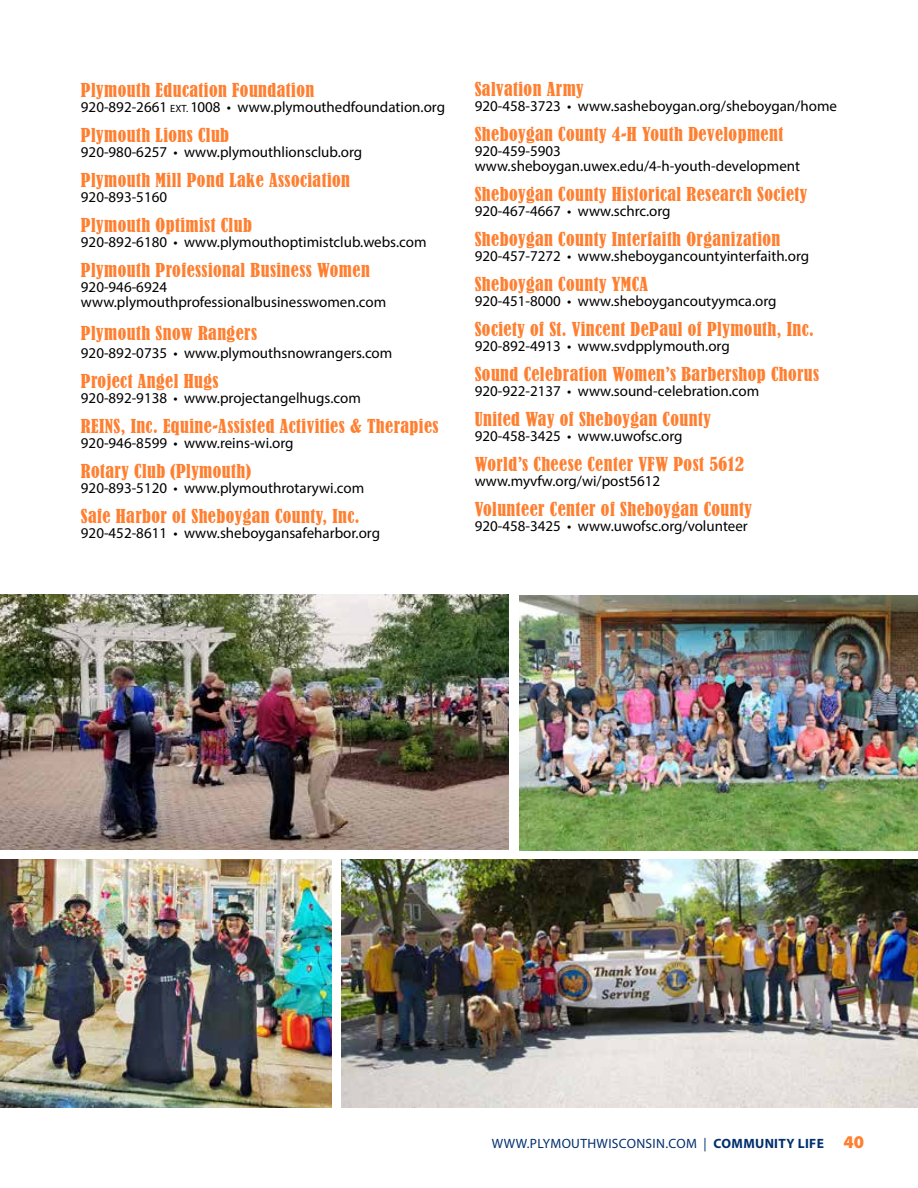
<style>
.page{position:relative;width:918px;height:1188px;background:#fff}
.page>*{position:absolute;margin:0;border:0;box-sizing:border-box;transform-origin:0 0}
.t1{font:condensed 18px "Bernard";letter-spacing:.025em;color:#ff7f30}
.t2{font:15px/15px "Myriad Pro";color:#000}
.t3{font:13.5px "Myriad Pro";letter-spacing:.025em;color:#002f6e}
.s1{font-size:10.5px}
.s2{font-weight:700}
.s3{font-weight:900;font-size:18px;color:#ff7f30}
</style>
<div class="page">
<img style="left:519px;top:595px;width:399px;height:255px">
<img style="left:0;top:594px;width:509px;height:256px">
<img style="left:342px;top:860px;width:576px;height:247px">
<img style="left:0;top:860px;width:331px;height:247px">
<p class="t1" style="left:81px;top:80px;width:235px">Plymouth Education Foundation</p>
<p class="t2" style="left:81px;top:99px;width:366px">920-892-2661 <span class="s1">EXT.</span> 1008 • www.plymouthedfoundation.org</p>
<p class="t1" style="left:81px;top:125px;width:150px">Plymouth Lions Club</p>
<p class="t2" style="left:81px;top:144px;width:283px">920-980-6257 • www.plymouthlionsclub.org</p>
<p class="t1" style="left:81px;top:170px;width:271px">Plymouth Mill Pond Lake Association</p>
<p class="t2" style="left:81px;top:189px;width:88px">920-893-5160</p>
<p class="t1" style="left:81px;top:215px;width:172px">Plymouth Optimist Club</p>
<p class="t2" style="left:81px;top:234px;width:347px">920-892-6180 • www.plymouthoptimistclub.webs.com</p>
<p class="t1" style="left:81px;top:260px;width:290px">Plymouth Professional Business Women</p>
<p class="t2" style="left:81px;top:279px;width:307px">920-946-6924 www.plymouthprofessionalbusinesswomen.com</p>
<p class="t1" style="left:81px;top:323px;width:178px">Plymouth Snow Rangers</p>
<p class="t2" style="left:81px;top:345px;width:313px">920-892-0735 • www.plymouthsnowrangers.com</p>
<p class="t1" style="left:81px;top:371px;width:139px">Project Angel Hugs</p>
<p class="t2" style="left:81px;top:390px;width:281px">920-892-9138 • www.projectangelhugs.com</p>
<p class="t1" style="left:81px;top:416px;width:359px">REINS, Inc. Equine-Assisted Activities &amp; Therapies</p>
<p class="t2" style="left:81px;top:435px;width:214px">920-946-8599 • www.reins-wi.org</p>
<p class="t1" style="left:81px;top:461px;width:171px">Rotary Club (Plymouth)</p>
<p class="t2" style="left:81px;top:480px;width:285px">920-893-5120 • www.plymouthrotarywi.com</p>
<p class="t1" style="left:81px;top:506px;width:280px">Safe Harbor of Sheboygan County, Inc.</p>
<p class="t2" style="left:81px;top:525px;width:301px">920-452-8611 • www.sheboygansafeharbor.org</p>
<p class="t1" style="left:475px;top:79px;width:111px">Salvation Army</p>
<p class="t2" style="left:475px;top:98px;width:364px">920-458-3723 • www.sasheboygan.org/sheboygan/home</p>
<p class="t1" style="left:475px;top:124px;width:310px">Sheboygan County 4-H Youth Development</p>
<p class="t2" style="left:475px;top:143px;width:327px">920-459-5903 www.sheboygan.uwex.edu/4-h-youth-development</p>
<p class="t1" style="left:475px;top:184px;width:334px">Sheboygan County Historical Research Society</p>
<p class="t2" style="left:475px;top:203px;width:197px">920-467-4667 • www.schrc.org</p>
<p class="t1" style="left:475px;top:229px;width:307px">Sheboygan County Interfaith Organization</p>
<p class="t2" style="left:475px;top:248px;width:336px">920-457-7272 • www.sheboygancountyinterfaith.org</p>
<p class="t1" style="left:475px;top:274px;width:175px">Sheboygan County YMCA</p>
<p class="t2" style="left:475px;top:293px;width:303px">920-451-8000 • www.sheboygancoutyymca.org</p>
<p class="t1" style="left:475px;top:319px;width:341px">Society of St. Vincent DePaul of Plymouth, Inc.</p>
<p class="t2" style="left:475px;top:338px;width:257px">920-892-4913 • www.svdpplymouth.org</p>
<p class="t1" style="left:475px;top:364px;width:346px">Sound Celebration Women’s Barbershop Chorus</p>
<p class="t2" style="left:475px;top:383px;width:286px">920-922-2137 • www.sound-celebration.com</p>
<p class="t1" style="left:475px;top:409px;width:238px">United Way of Sheboygan County</p>
<p class="t2" style="left:475px;top:428px;width:209px">920-458-3425 • www.uwofsc.org</p>
<p class="t1" style="left:475px;top:454px;width:271px">World’s Cheese Center VFW Post 5612</p>
<p class="t2" style="left:475px;top:473px;width:187px">www.myvfw.org/wi/post5612</p>
<p class="t1" style="left:475px;top:499px;width:279px">Volunteer Center of Sheboygan County</p>
<p class="t2" style="left:475px;top:518px;width:275px">920-458-3425 • www.uwofsc.org/volunteer</p>
<p class="t3" style="left:492px;top:1135px;width:374px">WWW.PLYMOUTHWISCONSIN.COM | <span class="s2">COMMUNITY LIFE</span> <span class="s3">40</span></p>
</div>
